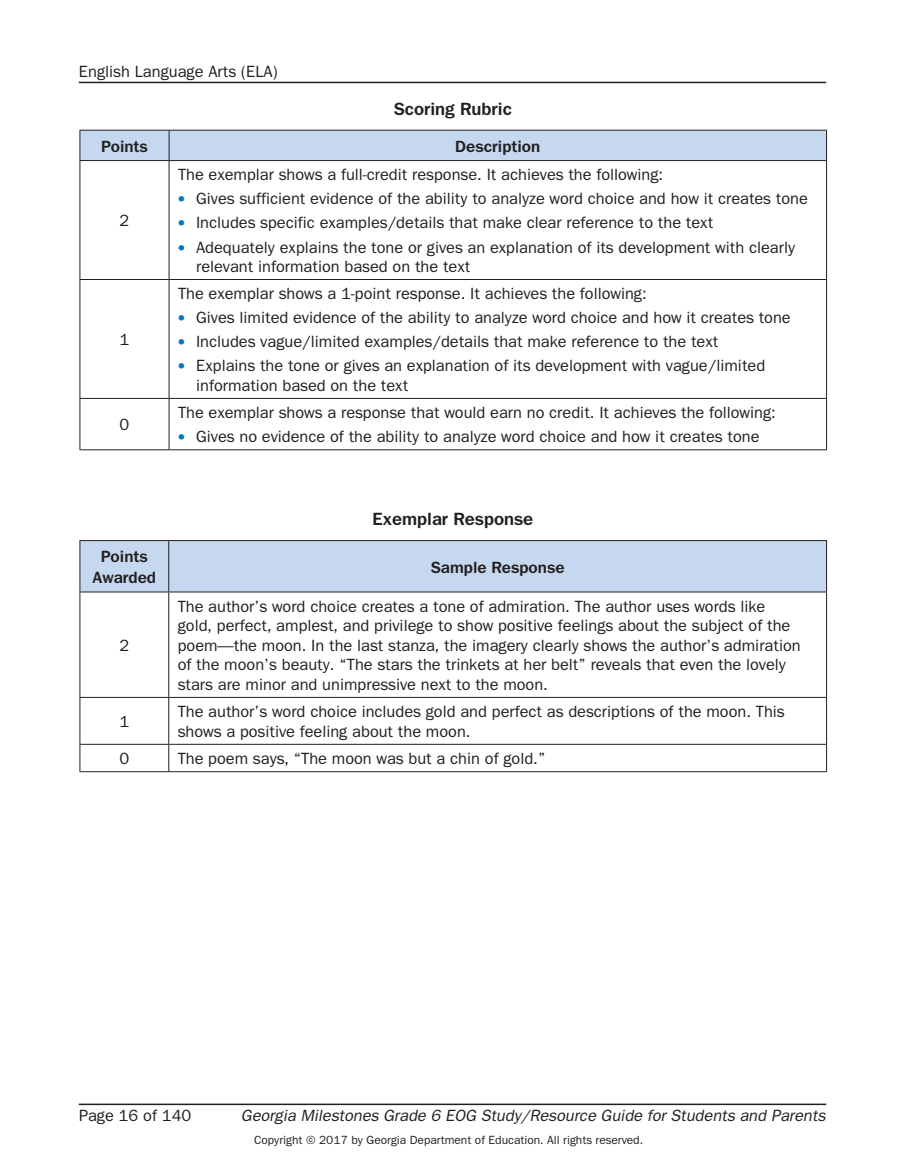
<style>
.page{position:relative;width:905px;height:1175px;background:#fff}
.page>*{position:absolute;margin:0;border:0;box-sizing:border-box;transform-origin:0 0}
.t1{font:700 18px "Tee Franklin";color:#231f20}
.t2{font:500 16.5px/19.5px "Tee Franklin";color:#231f20}
.t3{font:italic 500 16.5px "Tee Franklin";color:#231f20}
.t4{font:700 16.5px/21px "Tee Franklin";color:#231f20;text-align:center}
.t5{font:500 12px "Tee Franklin";color:#231f20}
.s1{color:#0079c2}
</style>
<div class="page">
<hr style="left:79px;top:1103px;width:747px;height:2px;background:#231f20">
<hr style="left:79px;top:82px;width:747px;height:1px;background:#231f20">
<div style="left:81px;top:131px;width:745px;height:29px;background:#c6d8ef"></div>
<hr style="left:169px;top:130px;width:1px;height:30px;background:#231f20">
<hr style="left:169px;top:161px;width:1px;height:118px;background:#231f20">
<hr style="left:80px;top:279px;width:89px;height:1px;background:#231f20">
<hr style="left:169px;top:279px;width:658px;height:1px;background:#231f20">
<hr style="left:169px;top:280px;width:1px;height:118px;background:#231f20">
<hr style="left:80px;top:398px;width:89px;height:1px;background:#231f20">
<hr style="left:169px;top:398px;width:658px;height:1px;background:#231f20">
<hr style="left:169px;top:399px;width:1px;height:50px;background:#231f20">
<hr style="left:80px;top:161px;width:1px;height:118px;background:#231f20">
<hr style="left:826px;top:161px;width:1px;height:118px;background:#231f20">
<hr style="left:80px;top:280px;width:1px;height:118px;background:#231f20">
<hr style="left:826px;top:280px;width:1px;height:118px;background:#231f20">
<hr style="left:80px;top:399px;width:1px;height:50px;background:#231f20">
<hr style="left:826px;top:399px;width:1px;height:50px;background:#231f20">
<hr style="left:80px;top:449px;width:89px;height:1px;background:#231f20">
<hr style="left:169px;top:449px;width:658px;height:1px;background:#231f20">
<hr style="left:80px;top:130px;width:89px;height:1px;background:#231f20">
<hr style="left:80px;top:130px;width:1px;height:30px;background:#231f20">
<hr style="left:169px;top:130px;width:658px;height:1px;background:#231f20">
<hr style="left:826px;top:130px;width:1px;height:30px;background:#231f20">
<hr style="left:80px;top:160px;width:89px;height:1px;background:#231f20">
<hr style="left:169px;top:160px;width:658px;height:1px;background:#231f20">
<div style="left:81px;top:541px;width:745px;height:50px;background:#c6d8ef"></div>
<hr style="left:168px;top:541px;width:1px;height:50px;background:#231f20">
<hr style="left:168px;top:592px;width:1px;height:105px;background:#231f20">
<hr style="left:80px;top:697px;width:89px;height:1px;background:#231f20">
<hr style="left:169px;top:697px;width:657px;height:1px;background:#231f20">
<hr style="left:168px;top:698px;width:1px;height:46px;background:#231f20">
<hr style="left:80px;top:744px;width:89px;height:1px;background:#231f20">
<hr style="left:169px;top:744px;width:657px;height:1px;background:#231f20">
<svg style="left:168px;top:744px;width:1px;height:27px"></svg>
<hr style="left:80px;top:592px;width:1px;height:105px;background:#231f20">
<hr style="left:826px;top:592px;width:1px;height:105px;background:#231f20">
<hr style="left:80px;top:698px;width:1px;height:46px;background:#231f20">
<hr style="left:826px;top:698px;width:1px;height:46px;background:#231f20">
<svg style="left:80px;top:744px;width:1px;height:27px"></svg>
<svg style="left:826px;top:744px;width:1px;height:27px"></svg>
<hr style="left:80px;top:771px;width:89px;height:1px;background:#231f20">
<hr style="left:169px;top:771px;width:657px;height:1px;background:#231f20">
<hr style="left:80px;top:540px;width:89px;height:1px;background:#231f20">
<hr style="left:80px;top:541px;width:1px;height:50px;background:#231f20">
<hr style="left:169px;top:540px;width:657px;height:1px;background:#231f20">
<hr style="left:826px;top:541px;width:1px;height:50px;background:#231f20">
<hr style="left:80px;top:591px;width:89px;height:1px;background:#231f20">
<hr style="left:169px;top:591px;width:657px;height:1px;background:#231f20">
<p class="t2" style="left:79px;top:62px;width:200px">English Language Arts (ELA)</p>
<p class="t1" style="left:394px;top:98px;width:120px">Scoring Rubric</p>
<p class="t4" style="left:101px;top:135px;width:48px">Points</p>
<p class="t4" style="left:455px;top:135px;width:86px">Description</p>
<p class="t2" style="left:119px;top:211px;width:11px">2</p>
<p class="t2" style="left:119px;top:330px;width:11px">1</p>
<p class="t2" style="left:119px;top:415px;width:11px">0</p>
<p class="t2" style="left:178px;top:165px;width:487px">The exemplar shows a full-credit response. It achieves the following:</p>
<p class="t2" style="left:178px;top:189px;width:631px"><span class="s1">•</span> Gives sufficient evidence of the ability to analyze word choice and how it creates tone</p>
<p class="t2" style="left:178px;top:213px;width:536px"><span class="s1">•</span> Includes specific examples/details that make clear reference to the text</p>
<p class="t2" style="left:196px;top:237px;width:600px;text-indent:-18px"><span class="s1">•</span> Adequately explains the tone or gives an explanation of its development with clearly relevant information based on the text</p>
<p class="t2" style="left:178px;top:284px;width:470px">The exemplar shows a 1-point response. It achieves the following:</p>
<p class="t2" style="left:178px;top:308px;width:614px"><span class="s1">•</span> Gives limited evidence of the ability to analyze word choice and how it creates tone</p>
<p class="t2" style="left:178px;top:332px;width:541px"><span class="s1">•</span> Includes vague/limited examples/details that make reference to the text</p>
<p class="t2" style="left:196px;top:356px;width:570px;text-indent:-18px"><span class="s1">•</span> Explains the tone or gives an explanation of its development with vague/limited information based on the text</p>
<p class="t2" style="left:178px;top:403px;width:599px">The exemplar shows a response that would earn no credit. It achieves the following:</p>
<p class="t2" style="left:178px;top:427px;width:583px"><span class="s1">•</span> Gives no evidence of the ability to analyze word choice and how it creates tone</p>
<p class="t1" style="left:372px;top:508px;width:162px">Exemplar Response</p>
<p class="t4" style="left:92px;top:546px;width:65px">Points<br>Awarded</p>
<p class="t4" style="left:431px;top:556px;width:135px">Sample Response</p>
<p class="t2" style="left:119px;top:635px;width:11px">2</p>
<p class="t2" style="left:178px;top:596px;width:624px">The author’s word choice creates a tone of admiration. The author uses words like gold, perfect, amplest, and privilege to show positive feelings about the subject of the poem—the moon. In the last stanza, the imagery clearly shows the author’s admiration of the moon’s beauty. “The stars the trinkets at her belt” reveals that even the lovely stars are minor and unimpressive next to the moon.</p>
<p class="t2" style="left:119px;top:711px;width:11px">1</p>
<p class="t2" style="left:178px;top:702px;width:608px">The author’s word choice includes gold and perfect as descriptions of the moon. This shows a positive feeling about the moon.</p>
<p class="t2" style="left:119px;top:749px;width:11px">0</p>
<p class="t2" style="left:178px;top:749px;width:369px">The poem says, “The moon was but a chin of gold.”</p>
<p class="t2" style="left:79px;top:1105px;width:114px">Page 16 of 140</p>
<p class="t3" style="left:242px;top:1105px;width:586px">Georgia Milestones Grade 6 EOG Study/Resource Guide for Students and Parents</p>
<p class="t5" style="left:254px;top:1132px;width:390px">Copyright © 2017 by Georgia Department of Education. All rights reserved.</p>
</div>
